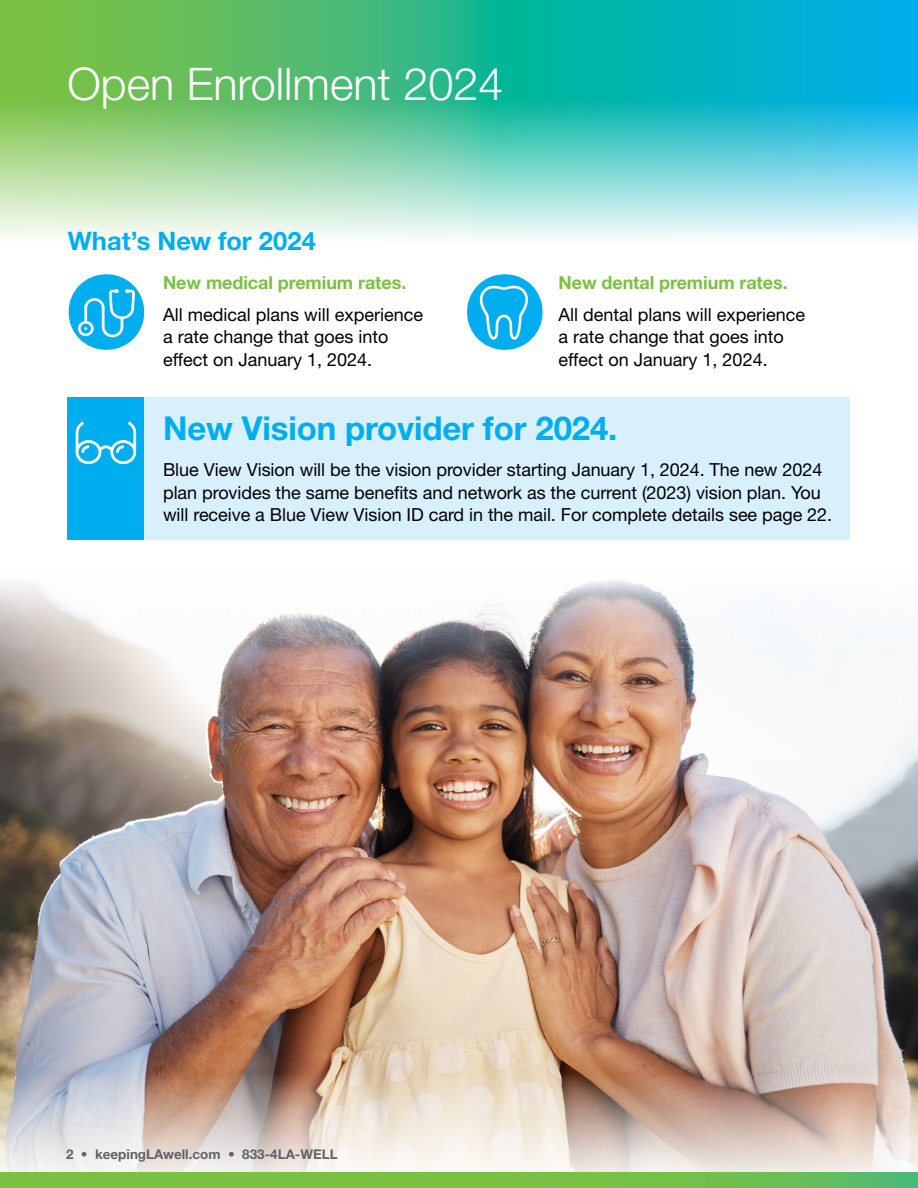
<style>
.page{position:relative;width:918px;height:1188px;background:#fff}
.page>*{position:absolute;margin:0;border:0;box-sizing:border-box;transform-origin:0 0}
.t1{font:300 45px "Helvetica Neue LT Std";color:#fff}
.t2{font:700 33px "Helvetica Neue LT Std";letter-spacing:-.005em;color:#00aeef}
.t3{font:700 25.5px "Helvetica Neue LT Std";color:#00aeef}
.t4{font:18px/22.5px "Helvetica Neue LT Std";letter-spacing:-.005em;color:#000}
.t5{font:700 18px "Helvetica Neue LT Std";letter-spacing:-.005em;color:#7ac143}
.t6{font:700 13.5px "Helvetica Neue LT Std";color:#5f636a}
</style>
<div class="page">
<img style="left:0;top:580px;width:918px;height:482px">
<img style="left:0;top:1062px;width:918px;height:111px">
<img style="left:0;top:0;width:918px;height:239px">
<svg style="left:0;top:1173px;width:918px;height:15px;background:#73bf4a"></svg>
<div style="left:69px;top:274px;width:75px;height:76px;background:#00aeef;border-radius:37px"></div>
<svg style="left:78px;top:289px;width:57px;height:48px"></svg>
<div style="left:467px;top:274px;width:76px;height:76px;background:#00aeef;border-radius:37px"></div>
<svg style="left:477px;top:151px;width:54px;height:190px"></svg>
<div style="left:68px;top:398px;width:782px;height:142px;background:#d7f0fc"></div>
<div style="left:68px;top:398px;width:76px;height:142px;background:#00aeef"></div>
<svg style="left:75px;top:421px;width:62px;height:44px"></svg>
<h1 class="t1" style="left:68px;top:56px;width:438px">Open Enrollment 2024</h1>
<h3 class="t3" style="left:68px;top:225px;width:250px">What’s New for 2024</h3>
<p class="t5" style="left:163px;top:271px;width:245px">New medical premium rates.</p>
<p class="t4" style="left:163px;top:303px;width:261px">All medical plans will experience a rate change that goes into effect on January 1, 2024.</p>
<p class="t5" style="left:559px;top:271px;width:231px">New dental premium rates.</p>
<p class="t4" style="left:559px;top:303px;width:248px">All dental plans will experience a rate change that goes into effect on January 1, 2024.</p>
<h2 class="t2" style="left:163px;top:408px;width:456px">New Vision provider for 2024.</h2>
<p class="t4" style="left:163px;top:458px;width:671px">Blue View Vision will be the vision provider starting January 1, 2024. The new 2024 plan provides the same benefits and network as the current (2023) vision plan. You will receive a Blue View Vision ID card in the mail. For complete details see page 22.</p>
<p class="t6" style="left:66px;top:1145px;width:273px">2 • keepingLAwell.com • 833-4LA-WELL</p>
</div>
